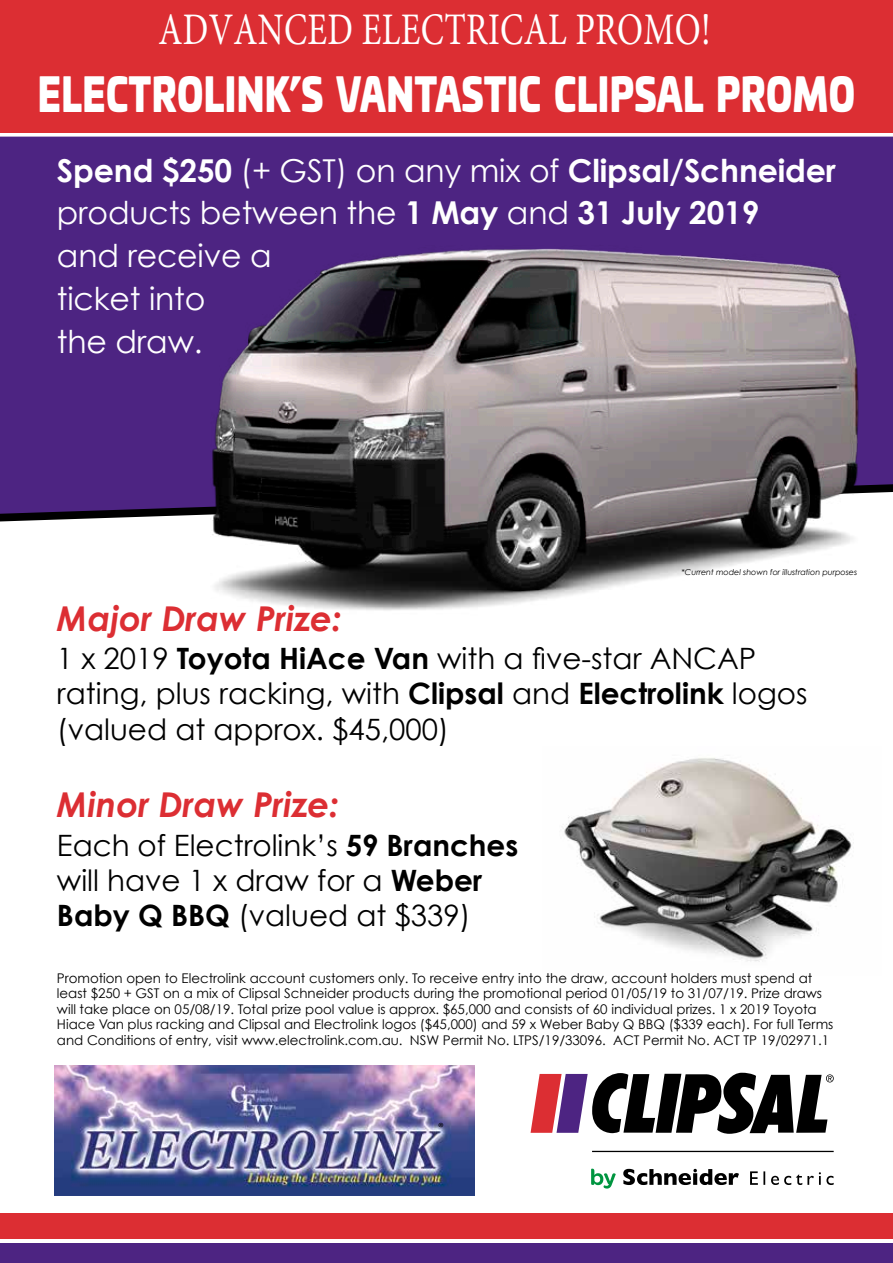
<style>
.page{position:relative;width:893px;height:1263px;background:#fff}
.page>*{position:absolute;margin:0;border:0;box-sizing:border-box;transform-origin:0 0}
.t1{font:45.15px "Univia Pro Ultra";letter-spacing:.01em;color:#fff;scale:.77 1}
.t2{font:45.15px "Minion Pro";letter-spacing:.01em;color:#fff;scale:.77 1}
.t3{font:italic 700 34.2px "Century Gothic";color:#dc2e33}
.t4{font:31.5px/42.8px "Century Gothic";letter-spacing:-.005em;color:#fff}
.t5{font:29.4px/35.2px "Century Gothic";color:#000}
.t6{font:13.5px "Humanist 521 BT";color:#000}
.t7{font:13.35px/15.5px "Century Gothic";color:#000}
.t8{font:italic 7.95px "Century Gothic";color:#000}
.s1{font-weight:700}
</style>
<div class="page">
<div style="left:0;top:0;width:893px;height:132px;background:#dc2e33"></div>
<img style="left:563px;top:758px;width:291px;height:204px">
<div style="left:0;top:137px;width:893px;height:377px;background:#4d2482"></div>
<img style="left:46px;top:220px;width:847px;height:391px">
<img style="left:54px;top:1066px;width:421px;height:130px">
<svg style="left:530px;top:1073px;width:304px;height:115px"></svg>
<div style="left:0;top:1243px;width:893px;height:20px;background:#4d2482"></div>
<div style="left:0;top:1213px;width:893px;height:25px;background:#dc2e33"></div>
<h1 class="t2" style="left:158px;top:-1px;width:719px">ADVANCED ELECTRICAL PROMO!</h1>
<h1 class="t1" style="left:38px;top:57px;width:1062px">ELECTROLINK’S VANTASTIC CLIPSAL PROMO</h1>
<h3 class="t4" style="left:57px;top:148px;width:781px"><span class="s1">Spend $250</span> (+ GST) on any mix of <span class="s1">Clipsal/Schneider </span>products between the <span class="s1">1 May</span> and <span class="s1">31 July 2019<br></span>and receive a<br>ticket into<br>the draw.</h3>
<p class="t8" style="left:682px;top:567px;width:177px">*Current model shown for illustration purposes</p>
<h2 class="t3" style="left:57px;top:596px;width:286px">Major Draw Prize:</h2>
<h3 class="t5" style="left:57px;top:640px;width:752px">1 x 2019 <span class="s1">Toyota HiAce Van</span> with a five-star ANCAP rating, plus racking, with <span class="s1">Clipsal</span> and <span class="s1">Electrolink</span> logos (valued at approx. $45,000)</h3>
<h2 class="t3" style="left:57px;top:783px;width:283px">Minor Draw Prize:</h2>
<h3 class="t5" style="left:57px;top:827px;width:463px">Each of Electrolink’s <span class="s1">59 Branches </span>will have 1 x draw for a <span class="s1">Weber<br>Baby Q BBQ</span> (valued at $339)</h3>
<p class="t7" style="left:57px;top:970px;width:778px">Promotion open to Electrolink account customers only. To receive entry into the draw, account holders must spend at least $250 + GST on a mix of Clipsal Schneider products during the promotional period 01/05/19 to 31/07/19. Prize draws will take place on 05/08/19. Total prize pool value is approx. $65,000 and consists of 60 individual prizes. 1 x 2019 Toyota Hiace Van plus racking and Clipsal and Electrolink logos ($45,000) and 59 x Weber Baby Q BBQ ($339 each). For full Terms and Conditions of entry, visit www.electrolink.com.au. NSW Permit No. LTPS/19/33096. ACT Permit No. ACT TP 19/02971.1</p>
<p class="t6" style="left:438px;top:1119px;width:7px">®</p>
</div>
